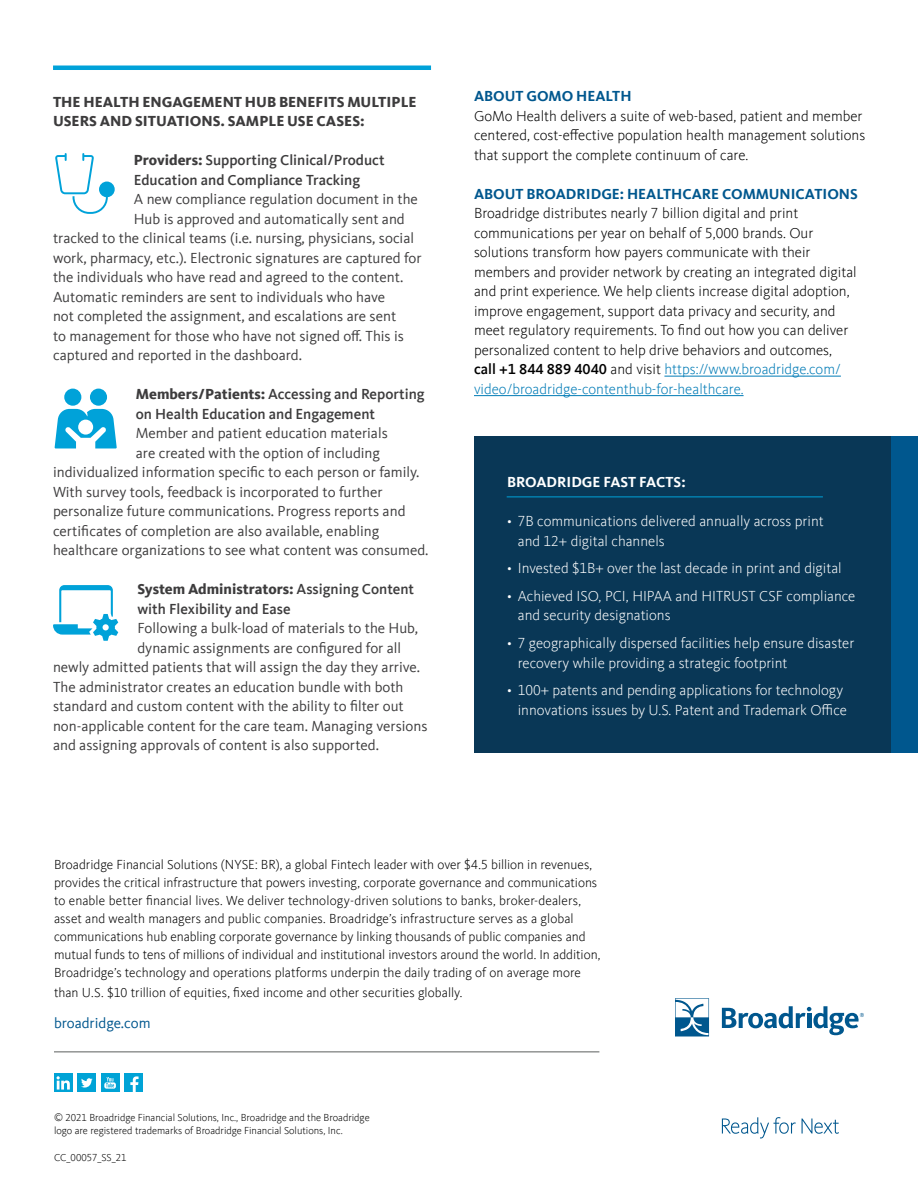
<style>
.page{position:relative;width:918px;height:1188px;background:#fff}
.page>*{position:absolute;margin:0;border:0;box-sizing:border-box;transform-origin:0 0}
.t1{font:15px "Kievit Offc";color:#3d3c3d}
.t2{font:300 15px/19.5px "Kievit Offc";color:#000}
.t3{font:300 15px/19.5px "Kievit Offc";color:#fff}
.t4{font:500 15px/19.5px "Kievit Offc";color:#3d3c3d}
.t5{font:800 15px/19.5px "Kievit Offc";color:#3d3c3d}
.t6{font:700 15px "Kievit Offc";color:#00578e}
.t7{font:700 15px "Kievit Offc";color:#fff}
.t8{font:15px "Kievit Offc";color:#00578e}
.t9{font:300 13.5px/18px "Kievit Offc";color:#000}
.t10{font:300 10.5px/13.5px "Kievit Offc";color:#000}
.s1{font-weight:800}
.s2{font-weight:500}
.s3{color:#007bb6}
</style>
<div class="page">
<svg style="left:722px;top:1006px;width:142px;height:29px"></svg>
<svg style="left:675px;top:998px;width:34px;height:38px"></svg>
<svg style="left:722px;top:1117px;width:74px;height:21px"></svg>
<svg style="left:802px;top:1119px;width:37px;height:15px"></svg>
<hr style="left:54px;top:1052px;width:545px;height:1px;background:#5b5f5d">
<div style="left:78px;top:1074px;width:18px;height:18px;background:#00a3d6"></div>
<svg style="left:81px;top:1078px;width:12px;height:10px"></svg>
<div style="left:101px;top:1074px;width:18px;height:18px;background:#00a3d6"></div>
<svg style="left:104px;top:1077px;width:12px;height:12px"></svg>
<div style="left:54px;top:1074px;width:19px;height:18px;background:#00a3d6"></div>
<svg style="left:57px;top:1076px;width:13px;height:14px"></svg>
<div style="left:124px;top:1074px;width:19px;height:18px;background:#00a3d6"></div>
<svg style="left:130px;top:1076px;width:9px;height:16px"></svg>
<hr style="left:664px;top:376px;width:177px;height:1px;background:#007bb6">
<hr style="left:474px;top:395px;width:270px;height:1px;background:#007bb6">
<hr style="left:53px;top:66px;width:378px;height:4px;background:#00a2d9">
<div style="left:64px;top:389px;width:17px;height:17px;background:#00a2d9;border-radius:50%"></div>
<div style="left:90px;top:389px;width:17px;height:17px;background:#00a2d9;border-radius:50%"></div>
<svg style="left:55px;top:409px;width:62px;height:39px"></svg>
<svg style="left:55px;top:153px;width:60px;height:61px"></svg>
<svg style="left:53px;top:585px;width:65px;height:56px"></svg>
<div style="left:474px;top:436px;width:444px;height:316px;background:#093756"></div>
<div style="left:891px;top:436px;width:27px;height:316px;background:#00578e"></div>
<hr style="left:507px;top:497px;width:316px;height:1px;background:#00a2d9">
<p class="t5" style="left:53px;top:92px;width:365px">THE HEALTH ENGAGEMENT HUB BENEFITS MULTIPLE<br>USERS AND SITUATIONS. SAMPLE USE CASES:</p>
<p class="t4" style="left:134px;top:151px;width:252px"><span class="s1">Providers:</span> Supporting Clinical/Product<br>Education and Compliance Tracking</p>
<p class="t1" style="left:134px;top:191px;width:286px">A new compliance regulation document in the</p>
<p class="t1" style="left:134px;top:210px;width:272px">Hub is approved and automatically sent and</p>
<p class="t1" style="left:53px;top:230px;width:363px">tracked to the clinical teams (i.e. nursing, physicians, social</p>
<p class="t1" style="left:53px;top:249px;width:370px">work, pharmacy, etc.). Electronic signatures are captured for</p>
<p class="t1" style="left:53px;top:269px;width:352px">the individuals who have read and agreed to the content.</p>
<p class="t1" style="left:53px;top:288px;width:334px">Automatic reminders are sent to individuals who have</p>
<p class="t1" style="left:53px;top:308px;width:345px">not completed the assignment, and escalations are sent</p>
<p class="t1" style="left:53px;top:327px;width:352px">to management for those who have not signed off. This is</p>
<p class="t1" style="left:53px;top:347px;width:251px">captured and reported in the dashboard.</p>
<p class="t4" style="left:136px;top:385px;width:290px"><span class="s1">Members/Patients:</span> Accessing and Reporting on Health Education and Engagement</p>
<p class="t1" style="left:136px;top:425px;width:253px">Member and patient education materials</p>
<p class="t1" style="left:136px;top:444px;width:246px">are created with the option of including</p>
<p class="t1" style="left:53px;top:464px;width:368px">individualized information specific to each person or family.</p>
<p class="t1" style="left:53px;top:483px;width:331px">With survey tools, feedback is incorporated to further</p>
<p class="t1" style="left:53px;top:503px;width:354px">personalize future communications. Progress reports and</p>
<p class="t1" style="left:53px;top:522px;width:328px">certificates of completion are also available, enabling</p>
<p class="t1" style="left:53px;top:542px;width:377px">healthcare organizations to see what content was consumed.</p>
<p class="t4" style="left:137px;top:580px;width:278px"><span class="s1">System Administrators:</span> Assigning Content with Flexibility and Ease</p>
<p class="t1" style="left:137px;top:620px;width:282px">Following a bulk-load of materials to the Hub,</p>
<p class="t1" style="left:137px;top:639px;width:265px">dynamic assignments are configured for all</p>
<p class="t1" style="left:53px;top:659px;width:368px">newly admitted patients that will assign the day they arrive.</p>
<p class="t1" style="left:53px;top:678px;width:352px">The administrator creates an education bundle with both</p>
<p class="t1" style="left:53px;top:698px;width:352px">standard and custom content with the ability to filter out</p>
<p class="t1" style="left:53px;top:717px;width:376px">non-applicable content for the care team. Managing versions</p>
<p class="t1" style="left:53px;top:737px;width:327px">and assigning approvals of content is also supported.</p>
<p class="t6" style="left:474px;top:88px;width:159px">ABOUT GOMO HEALTH</p>
<p class="t2" style="left:474px;top:106px;width:393px">GoMo Health delivers a suite of web-based, patient and member centered, cost-effective population health management solutions that support the complete continuum of care.</p>
<p class="t6" style="left:474px;top:185px;width:385px">ABOUT BROADRIDGE: HEALTHCARE COMMUNICATIONS</p>
<p class="t2" style="left:474px;top:204px;width:384px">Broadridge distributes nearly 7 billion digital and print communications per year on behalf of 5,000 brands. Our solutions transform how payers communicate with their members and provider network by creating an integrated digital and print experience. We help clients increase digital adoption, improve engagement, support data privacy and security, and meet regulatory requirements. To find out how you can deliver personalized content to help drive behaviors and outcomes, <span class="s2">call +1 844 889 4040</span> and visit <span class="s3">https://www.broadridge.com/ video/broadridge-contenthub-for-healthcare.</span></p>
<p class="t7" style="left:507px;top:473px;width:180px">BROADRIDGE FAST FACTS:</p>
<p class="t3" style="left:518px;top:512px;width:308px;text-indent:-11px">• 7B communications delivered annually across print and 12+ digital channels</p>
<p class="t3" style="left:507px;top:559px;width:336px">• Invested $1B+ over the last decade in print and digital</p>
<p class="t3" style="left:518px;top:586px;width:339px;text-indent:-11px">• Achieved ISO, PCI, HIPAA and HITRUST CSF compliance and security designations</p>
<p class="t3" style="left:518px;top:634px;width:338px;text-indent:-11px">• 7 geographically dispersed facilities help ensure disaster recovery while providing a strategic footprint</p>
<p class="t3" style="left:507px;top:681px;width:341px;text-align:right">• 100+ patents and pending applications for technology innovations issues by U.S. Patent and Trademark Office</p>
<p class="t9" style="left:54px;top:856px;width:548px">Broadridge Financial Solutions (NYSE: BR), a global Fintech leader with over $4.5 billion in revenues, provides the critical infrastructure that powers investing, corporate governance and communications to enable better financial lives. We deliver technology-driven solutions to banks, broker-dealers, asset and wealth managers and public companies. Broadridge’s infrastructure serves as a global communications hub enabling corporate governance by linking thousands of public companies and mutual funds to tens of millions of individual and institutional investors around the world. In addition, Broadridge’s technology and operations platforms underpin the daily trading of on average more</p>
<p class="t9" style="left:54px;top:983px;width:410px">than U.S. $10 trillion of equities, fixed income and other securities globally.</p>
<p class="t8" style="left:54px;top:1014px;width:98px">broadridge.com</p>
<p class="t10" style="left:54px;top:1110px;width:317px">© 2021 Broadridge Financial Solutions, Inc., Broadridge and the Broadridge logo are registered trademarks of Broadridge Financial Solutions, Inc.</p>
<p class="t10" style="left:54px;top:1151px;width:74px">CC_00057_SS_21</p>
</div>
